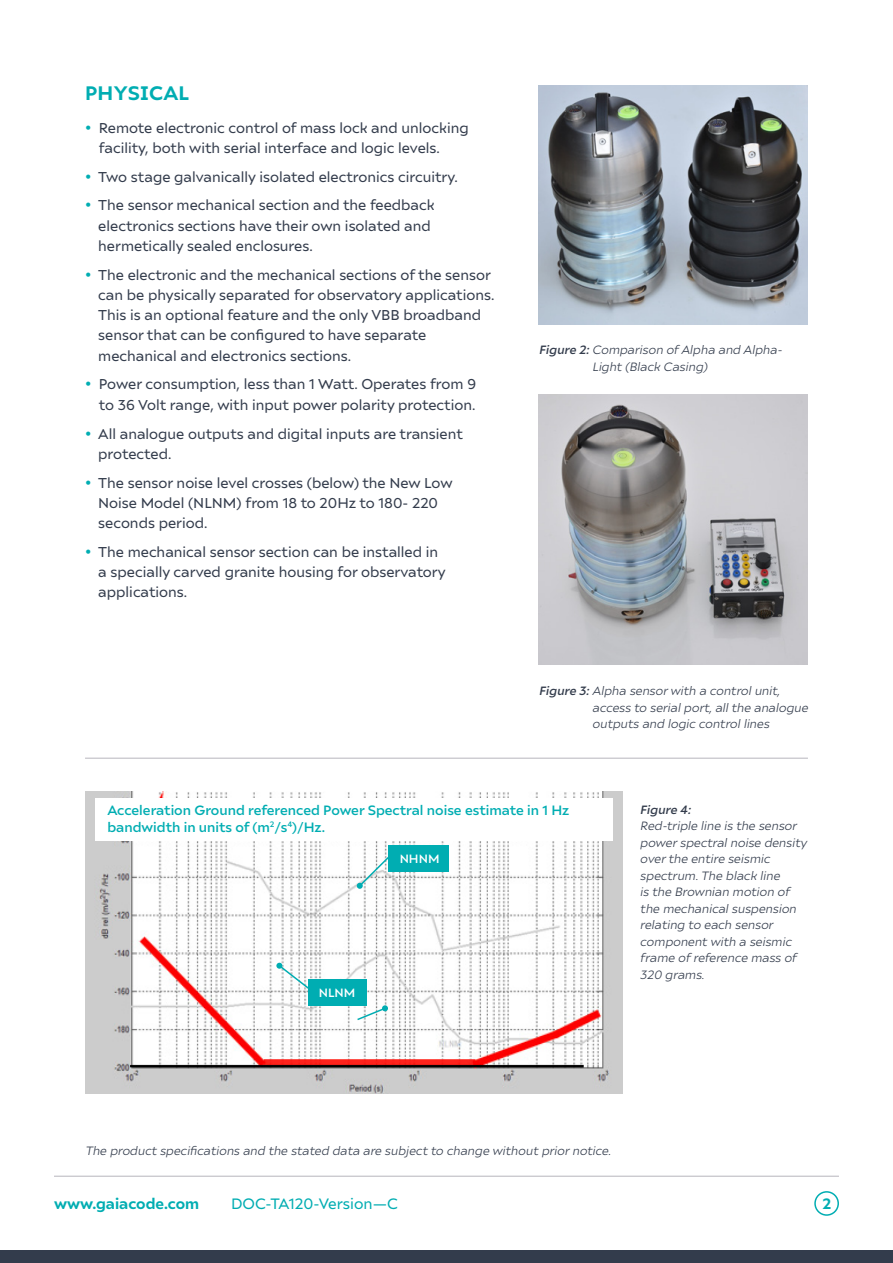
<style>
.page{position:relative;width:893px;height:1263px;background:#fff}
.page>*{position:absolute;margin:0;border:0;box-sizing:border-box;transform-origin:0 0}
.t1{font:700 19.5px "Ariana Pro";letter-spacing:.02em;color:#00adb2}
.t2{font:15px "Ariana Pro";color:#00adb2}
.t3{font:700 15px "Ariana Pro";color:#00adb2}
.t4{font:14.25px/20.2px "Ariana Pro";color:#333c4c}
.t5{font:500 13.5px/16.5px "Ariana Pro";color:#00adb2}
.t6{font:italic 12px/16.5px "Ariana Pro";color:#333c4c}
.t7{font:italic 500 12px "Ariana Pro";color:#333c4c}
.t8{font:500 12px "Ariana Pro";color:#fff}
.s1{color:#00adb2}
.s2{font-weight:500}
</style>
<div class="page">
<div style="left:0;top:1250px;width:893px;height:13px;background:#333c4c"></div>
<hr style="left:85px;top:758px;width:723px;height:1px;background:#b7b5bd">
<img style="left:85px;top:792px;width:538px;height:301px">
<div style="left:95px;top:798px;width:518px;height:42px;background:#fff"></div>
<div style="left:308px;top:979px;width:58px;height:27px;background:#00adb2"></div>
<svg style="left:276px;top:963px;width:36px;height:28px"></svg>
<div style="left:388px;top:845px;width:61px;height:27px;background:#00adb2"></div>
<svg style="left:357px;top:854px;width:35px;height:35px"></svg>
<svg style="left:356px;top:1005px;width:32px;height:16px"></svg>
<hr style="left:54px;top:1176px;width:785px;height:1px;background:#b7b5bd">
<div style="left:814px;top:1191px;width:25px;height:25px;border:2px solid #00adb2;border-radius:50%"></div>
<img style="left:539px;top:85px;width:269px;height:239px">
<img style="left:539px;top:394px;width:269px;height:271px">
<h1 class="t1" style="left:85px;top:79px;width:106px">PHYSICAL</h1>
<p class="t4" style="left:99px;top:117px;width:371px;text-indent:-14px"><span class="s1">•</span> Remote electronic control of mass lock and unlocking facility, both with serial interface and logic levels.</p>
<p class="t4" style="left:85px;top:166px;width:374px"><span class="s1">•</span> Two stage galvanically isolated electronics circuitry.</p>
<p class="t4" style="left:98px;top:195px;width:338px;text-indent:-13px"><span class="s1">•</span> The sensor mechanical section and the feedback electronics sections have their own isolated and hermetically sealed enclosures.</p>
<p class="t4" style="left:98px;top:264px;width:398px;text-indent:-13px"><span class="s1">•</span> The electronic and the mechanical sections of the sensor can be physically separated for observatory applications.<br>This is an optional feature and the only VBB broadband sensor that can be configured to have separate mechanical and electronics sections.</p>
<p class="t4" style="left:85px;top:374px;width:393px;text-align:right"><span class="s1">•</span> Power consumption, less than 1 Watt. Operates from 9 to 36 Volt range, with input power polarity protection.</p>
<p class="t4" style="left:98px;top:423px;width:366px;text-indent:-13px"><span class="s1">•</span> All analogue outputs and digital inputs are transient protected.</p>
<p class="t4" style="left:98px;top:472px;width:356px;text-indent:-13px"><span class="s1">•</span> The sensor noise level crosses (below) the New Low<br>Noise Model (NLNM) from 18 to 20Hz to 180- 220 seconds period.</p>
<p class="t4" style="left:98px;top:541px;width:349px;text-indent:-13px"><span class="s1">•</span> The mechanical sensor section can be installed in a specially carved granite housing for observatory applications.</p>
<p class="t6" style="left:592px;top:341px;width:191px;text-indent:-53px"><span class="s2">Figure 2:</span> Comparison of Alpha and Alpha-<br>Light (Black Casing)</p>
<p class="t6" style="left:592px;top:682px;width:217px;text-indent:-53px"><span class="s2">Figure 3:</span> Alpha sensor with a control unit, access to serial port, all the analogue outputs and logic control lines</p>
<p class="t5" style="left:107px;top:801px;width:463px">Acceleration Ground referenced Power Spectral noise estimate in 1 Hz bandwidth in units of (m<sup>2</sup>/s<sup>4</sup>)/Hz.</p>
<p class="t8" style="left:400px;top:851px;width:41px">NHNM</p>
<p class="t8" style="left:319px;top:985px;width:38px">NLNM</p>
<p class="t7" style="left:640px;top:801px;width:52px">Figure 4:</p>
<p class="t6" style="left:640px;top:817px;width:168px">Red-triple line is the sensor power spectral noise density over the entire seismic spectrum. The black line<br>is the Brownian motion of the mechanical suspension relating to each sensor component with a seismic frame of reference mass of<br>320 grams.</p>
<p class="t6" style="left:85px;top:1141px;width:527px">The product specifications and the stated data are subject to change without prior notice.</p>
<p class="t3" style="left:54px;top:1193px;width:147px">www.gaiacode.com</p>
<p class="t2" style="left:231px;top:1194px;width:168px">DOC-TA120-Version—C</p>
<p class="t3" style="left:822px;top:1193px;width:10px">2</p>
</div>
